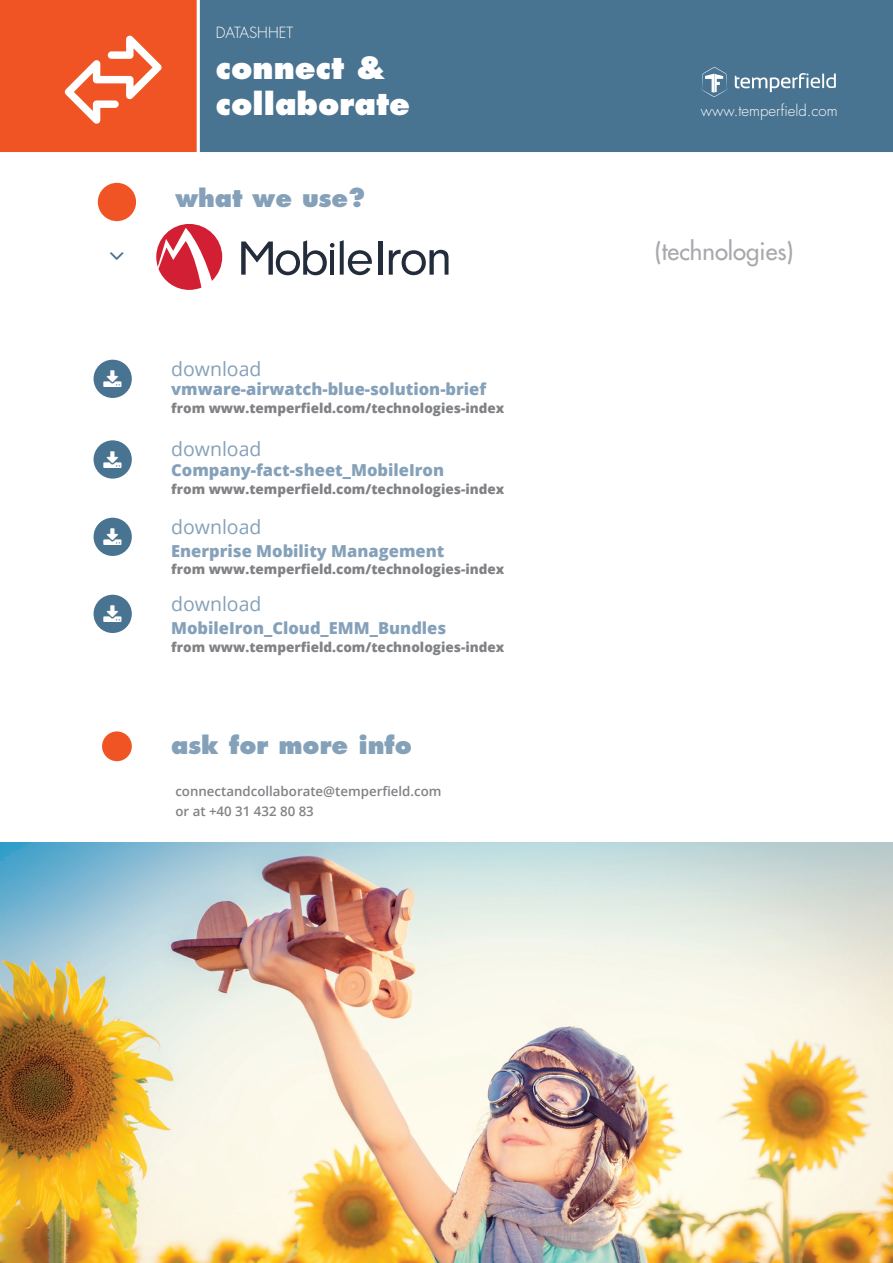
<style>
.page{position:relative;width:893px;height:1263px;background:#fff}
.page>*{position:absolute;margin:0;border:0;box-sizing:border-box;transform-origin:0 0}
.t1{font:800 30px/36px "Futura Std";color:#fff}
.t2{font:800 24px "Futura Std";color:#85a1b9}
.t3{font:500 24px "Futura Std";color:#a8a9ad}
.t4{font:19.5px "Open Sans";color:#85a1b9}
.t5{font:800 16.5px "Open Sans";color:#85a1b9}
.t6{font:300 15px "Futura Std";color:#fff}
.t7{font:800 13.5px "Open Sans";color:#808285}
.t8{font:600 13.35px/19.6px "Open Sans";color:#808285}
</style>
<div class="page">
<div style="left:200px;top:0;width:693px;height:152px;background:#487391"></div>
<svg style="left:0;top:0;width:197px;height:152px;background:#f15f32"></svg>
<svg style="left:735px;top:73px;width:101px;height:19px"></svg>
<svg style="left:701px;top:67px;width:27px;height:30px"></svg>
<div style="left:98px;top:183px;width:38px;height:38px;background:#f15424;border-radius:50%"></div>
<hr style="left:378px;top:242px;width:4px;height:33px;background:#232c3b">
<svg style="left:389px;top:250px;width:59px;height:25px"></svg>
<svg style="left:241px;top:240px;width:131px;height:35px"></svg>
<svg style="left:156px;top:224px;width:66px;height:66px"></svg>
<div style="left:94px;top:360px;width:38px;height:38px;background:#487391;border-radius:50%"></div>
<div style="left:94px;top:440px;width:38px;height:39px;background:#487391;border-radius:50%"></div>
<div style="left:94px;top:518px;width:38px;height:38px;background:#487391;border-radius:50%"></div>
<div style="left:94px;top:595px;width:38px;height:38px;background:#487391;border-radius:50%"></div>
<div style="left:102px;top:731px;width:30px;height:30px;background:#f15424;border-radius:50%"></div>
<img style="left:0;top:842px;width:893px;height:421px">
<p class="t6" style="left:216px;top:24px;width:79px">DATASHHET</p>
<h1 class="t1" style="left:216px;top:50px;width:196px">connect &amp; collaborate</h1>
<h2 class="t2" style="left:175px;top:183px;width:191px">what we use?</h2>
<h3 class="t4" style="left:171px;top:355px;width:92px">download</h3>
<p class="t5" style="left:171px;top:377px;width:317px">vmware-airwatch-blue-solution-brief</p>
<p class="t7" style="left:171px;top:398px;width:335px">from www.temperfield.com/technologies-index</p>
<h3 class="t4" style="left:171px;top:436px;width:92px">download</h3>
<p class="t5" style="left:171px;top:458px;width:274px">Company-fact-sheet_MobileIron</p>
<p class="t7" style="left:171px;top:478px;width:335px">from www.temperfield.com/technologies-index</p>
<h3 class="t4" style="left:171px;top:513px;width:92px">download</h3>
<p class="t5" style="left:171px;top:538px;width:275px">Enerprise Mobility Management</p>
<p class="t7" style="left:171px;top:559px;width:335px">from www.temperfield.com/technologies-index</p>
<h3 class="t4" style="left:171px;top:590px;width:92px">download</h3>
<p class="t5" style="left:171px;top:615px;width:277px">MobileIron_Cloud_EMM_Bundles</p>
<p class="t7" style="left:171px;top:636px;width:335px">from www.temperfield.com/technologies-index</p>
<h2 class="t2" style="left:171px;top:730px;width:242px">ask for more info</h2>
<p class="t8" style="left:175px;top:781px;width:268px">connectandcollaborate@temperfield.com or at +40 31 432 80 83</p>
<p class="t6" style="left:701px;top:101px;width:138px">www.temperfield.com</p>
<h2 class="t3" style="left:655px;top:236px;width:140px">(technologies)</h2>
</div>
